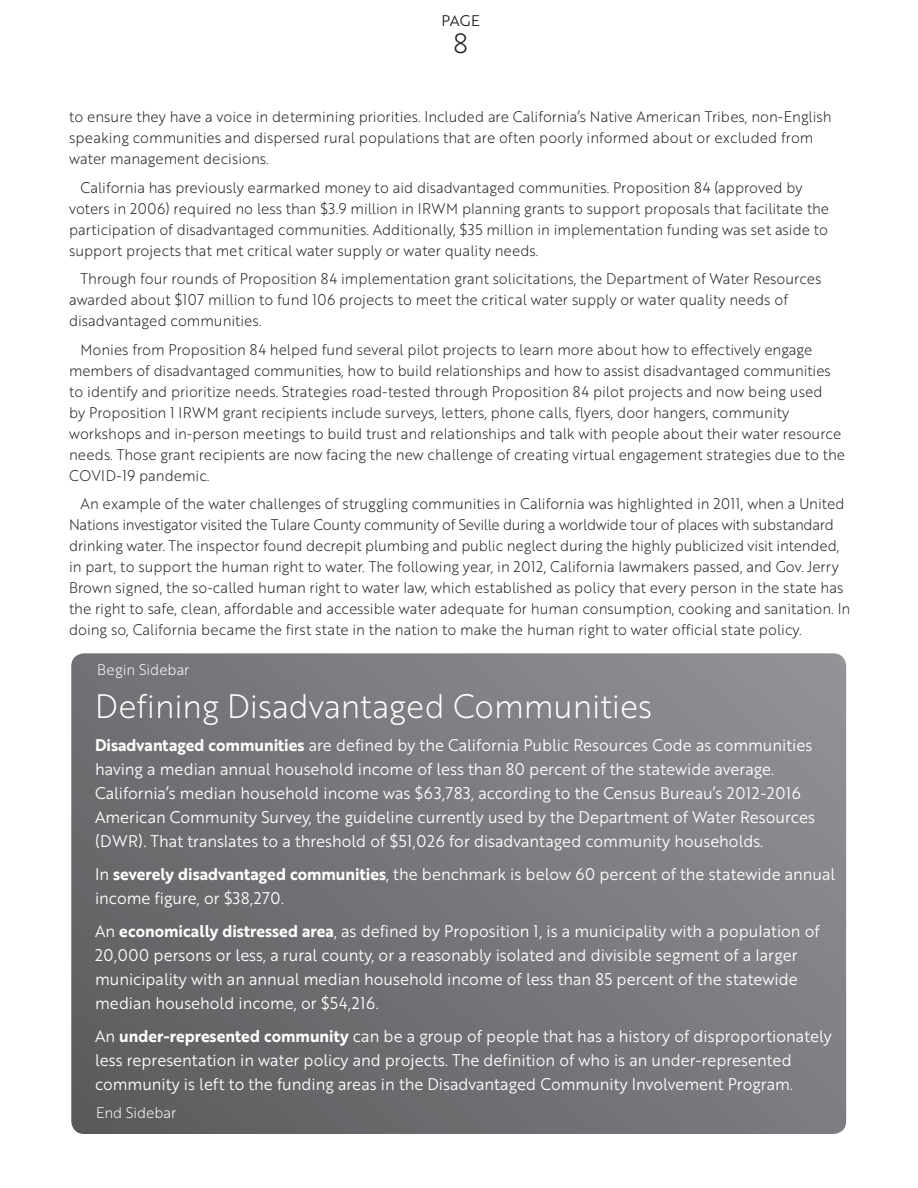
<style>
.page{position:relative;width:918px;height:1188px;background:#fff}
.page>*{position:absolute;margin:0;border:0;box-sizing:border-box;transform-origin:0 0}
.t1{font:33px "Brother 1816 Light";color:#fff;scale:.95 1}
.t2{font:27px "Brother 1816 Light";color:#231f20}
.t3{font:16.5px/24px "Brother 1816 Book";color:#fff;scale:.95 1}
.t4{font:15px/21px "Brother 1816 Light";color:#231f20;scale:.95 1}
.t5{font:15px "Brother 1816 Light";color:#fff;scale:.95 1}
.t6{font:15px "Brother 1816 Book";color:#231f20}
.s1{font-family:"Brother 1816 Bold"}
</style>
<div class="page">
<div style="left:71px;top:653px;width:775px;height:481px;background:linear-gradient(to right,#656669,#87898c);border-radius:13px"></div>
<p class="t6" style="left:441px;top:16px;width:40px">PAGE</p>
<p class="t2" style="left:453px;top:34px;width:16px">8</p>
<p class="t4" style="left:69px;top:108px;width:804px">to ensure they have a voice in determining priorities. Included are California’s Native American Tribes, non-English speaking communities and dispersed rural populations that are often poorly informed about or excluded from water management decisions.</p>
<p class="t4" style="left:69px;top:178px;width:802px;text-indent:11px">California has previously earmarked money to aid disadvantaged communities. Proposition 84 (approved by voters in 2006) required no less than $3.9 million in IRWM planning grants to support proposals that facilitate the participation of disadvantaged communities. Additionally, $35 million in implementation funding was set aside to support projects that met critical water supply or water quality needs.</p>
<p class="t4" style="left:69px;top:270px;width:793px;text-indent:11px">Through four rounds of Proposition 84 implementation grant solicitations, the Department of Water Resources awarded about $107 million to fund 106 projects to meet the critical water supply or water quality needs of disadvantaged communities.</p>
<p class="t4" style="left:69px;top:340px;width:818px;text-indent:11px">Monies from Proposition 84 helped fund several pilot projects to learn more about how to effectively engage members of disadvantaged communities, how to build relationships and how to assist disadvantaged communities to identify and prioritize needs. Strategies road-tested through Proposition 84 pilot projects and now being used<br>by Proposition 1 IRWM grant recipients include surveys, letters, phone calls, flyers, door hangers, community workshops and in-person meetings to build trust and relationships and talk with people about their water resource needs. Those grant recipients are now facing the new challenge of creating virtual engagement strategies due to the COVID-19 pandemic.</p>
<p class="t4" style="left:69px;top:495px;width:824px;text-indent:11px">An example of the water challenges of struggling communities in California was highlighted in 2011, when a United Nations investigator visited the Tulare County community of Seville during a worldwide tour of places with substandard drinking water. The inspector found decrepit plumbing and public neglect during the highly publicized visit intended, in part, to support the human right to water. The following year, in 2012, California lawmakers passed, and Gov. Jerry Brown signed, the so-called human right to water law, which established as policy that every person in the state has the right to safe, clean, affordable and accessible water adequate for human consumption, cooking and sanitation. In doing so, California became the first state in the nation to make the human right to water official state policy.</p>
<p class="t5" style="left:97px;top:664px;width:99px">Begin Sidebar</p>
<h1 class="t1" style="left:95px;top:694px;width:588px">Defining Disadvantaged Communities</h1>
<p class="t3" style="left:95px;top:735px;width:759px"><span class="s1">Disadvantaged communities</span> are defined by the California Public Resources Code as communities having a median annual household income of less than 80 percent of the statewide average.<br>California’s median household income was $63,783, according to the Census Bureau’s 2012-2016<br>American Community Survey, the guideline currently used by the Department of Water Resources (DWR). That translates to a threshold of $51,026 for disadvantaged community households.</p>
<p class="t3" style="left:95px;top:864px;width:781px">In <span class="s1">severely disadvantaged communities</span>, the benchmark is below 60 percent of the statewide annual income figure, or $38,270.</p>
<p class="t3" style="left:95px;top:921px;width:764px">An <span class="s1">economically distressed area</span>, as defined by Proposition 1, is a municipality with a population of 20,000 persons or less, a rural county, or a reasonably isolated and divisible segment of a larger municipality with an annual median household income of less than 85 percent of the statewide median household income, or $54,216.</p>
<p class="t3" style="left:95px;top:1026px;width:777px">An <span class="s1">under-represented community</span> can be a group of people that has a history of disproportionately less representation in water policy and projects. The definition of who is an under-represented community is left to the funding areas in the Disadvantaged Community Involvement Program.</p>
<p class="t5" style="left:96px;top:1107px;width:86px">End Sidebar</p>
</div>
